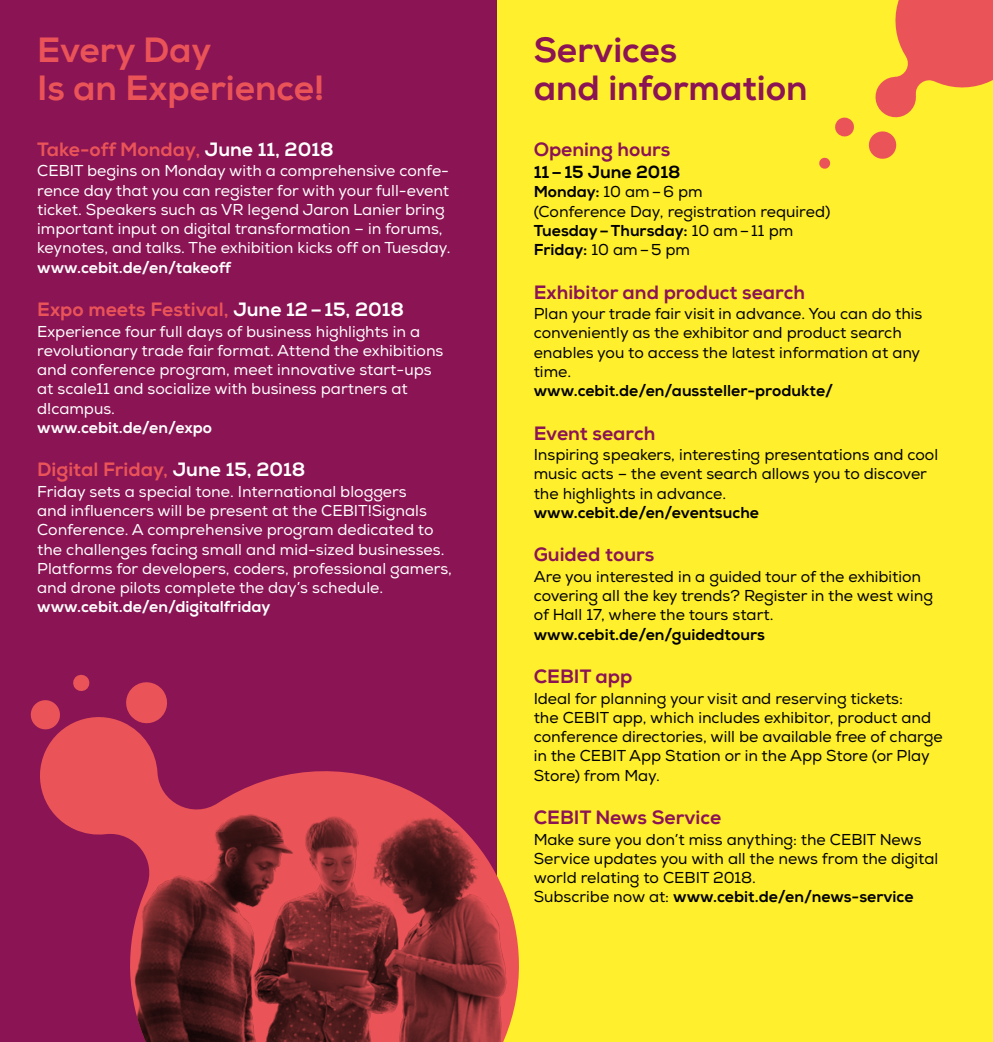
<style>
.page{position:relative;width:993px;height:1042px;background:#fff}
.page>*{position:absolute;margin:0;border:0;box-sizing:border-box;transform-origin:0 0}
.t1{font:800 35px/38.5px "Nexa";color:#ea5458}
.t2{font:800 35px/38.5px "Nexa";color:#8a1454}
.t3{font:800 19.25px "Nexa";color:#ea5458}
.t4{font:800 19.25px "Nexa";color:#8a1454}
.t5{font:800 17.5px "Nexa";color:#000}
.t6{font:15.75px/19.2px "Nexa";color:#000}
.t7{font:15.75px/19.2px "Nexa";color:#fff}
.t8{font:800 15.75px "Nexa";color:#000}
.t9{font:800 15.75px "Nexa";color:#fff}
.s1{color:#fff}
.s2{font-weight:800}
</style>
<div class="page">
<div style="left:496px;top:0;width:496px;height:1042px;background:#ffef2c"></div>
<div style="left:0;top:0;width:496px;height:1042px;background:#8a1454"></div>
<svg style="left:126px;top:682px;width:41px;height:27px"></svg>
<svg style="left:73px;top:674px;width:17px;height:17px"></svg>
<svg style="left:30px;top:700px;width:29px;height:20px"></svg>
<svg style="left:875px;top:0;width:117px;height:118px"></svg>
<svg style="left:835px;top:117px;width:19px;height:20px"></svg>
<svg style="left:868px;top:131px;width:29px;height:28px"></svg>
<svg style="left:819px;top:157px;width:11px;height:12px"></svg>
<svg style="left:32px;top:709px;width:465px;height:82px"></svg>
<img style="left:42px;top:791px;width:477px;height:251px">
<h1 class="t1" style="left:37px;top:31px;width:288px">Every Day<br>Is an Experience!</h1>
<p class="t3" style="left:37px;top:137px;width:298px">Take-off Monday, <span class="s1">June 11, 2018</span></p>
<p class="t7" style="left:37px;top:162px;width:415px">CEBIT begins on Monday with a comprehensive confe&shy;rence day that you can register for with your full-event ticket. Speakers such as VR legend Jaron Lanier bring important input on digital transformation – in forums, keynotes, and talks. The exhibition kicks off on Tuesday.</p>
<p class="t9" style="left:37px;top:257px;width:195px">www.cebit.de/en/takeoff</p>
<p class="t3" style="left:37px;top:298px;width:368px">Expo meets Festival, <span class="s1">June 12–15, 2018</span></p>
<p class="t7" style="left:37px;top:322px;width:407px">Experience four full days of business highlights in a revolutionary trade fair format. Attend the exhibitions and conference program, meet innovative start-ups at scale11 and socialize with business partners at d!campus.</p>
<p class="t9" style="left:37px;top:418px;width:176px">www.cebit.de/en/expo</p>
<p class="t3" style="left:37px;top:458px;width:269px">Digital Friday, <span class="s1">June 15, 2018</span></p>
<p class="t7" style="left:37px;top:482px;width:416px">Friday sets a special tone. International bloggers<br>and influencers will be present at the CEBIT!Signals Conference. A comprehensive program dedicated to the challenges facing small and mid-sized businesses.<br>Platforms for developers, coders, professional gamers, and drone pilots complete the day’s schedule.</p>
<p class="t9" style="left:37px;top:597px;width:234px">www.cebit.de/en/digitalfriday</p>
<h1 class="t2" style="left:533px;top:31px;width:275px">Services<br>and information</h1>
<p class="t4" style="left:533px;top:137px;width:138px">Opening hours</p>
<p class="t5" style="left:533px;top:161px;width:148px">11–15 June 2018</p>
<p class="t6" style="left:533px;top:183px;width:298px"><span class="s2">Monday:</span> 10 am–6 pm<br>(Conference Day, registration required)<br><span class="s2">Tuesday–Thursday:</span> 10 am–11 pm<br><span class="s2">Friday:</span> 10 am–5 pm</p>
<p class="t4" style="left:533px;top:280px;width:273px">Exhibitor and product search</p>
<p class="t6" style="left:533px;top:304px;width:390px">Plan your trade fair visit in advance. You can do this conveniently as the exhibitor and product search enables you to access the latest information at any time.</p>
<p class="t8" style="left:533px;top:381px;width:301px">www.cebit.de/en/aussteller-produkte/</p>
<p class="t4" style="left:533px;top:421px;width:123px">Event search</p>
<p class="t6" style="left:533px;top:445px;width:406px">Inspiring speakers, interesting presentations and cool music acts – the event search allows you to discover the highlights in advance.</p>
<p class="t8" style="left:533px;top:503px;width:227px">www.cebit.de/en/eventsuche</p>
<p class="t4" style="left:533px;top:543px;width:122px">Guided tours</p>
<p class="t6" style="left:533px;top:567px;width:400px">Are you interested in a guided tour of the exhibition covering all the key trends? Register in the west wing of Hall 17, where the tours start.</p>
<p class="t8" style="left:533px;top:624px;width:233px">www.cebit.de/en/guidedtours</p>
<p class="t4" style="left:533px;top:664px;width:100px">CEBIT app</p>
<p class="t6" style="left:533px;top:689px;width:410px">Ideal for planning your visit and reserving tickets:<br>the CEBIT app, which includes exhibitor, product and conference directories, will be available free of charge in the CEBIT App Station or in the App Store (or Play Store) from May.</p>
<p class="t4" style="left:533px;top:805px;width:189px">CEBIT News Service</p>
<p class="t6" style="left:533px;top:830px;width:406px">Make sure you don’t miss anything: the CEBIT News Service updates you with all the news from the digital world relating to CEBIT 2018.<br>Subscribe now at: <span class="s2">www.cebit.de/en/news-service</span></p>
</div>
